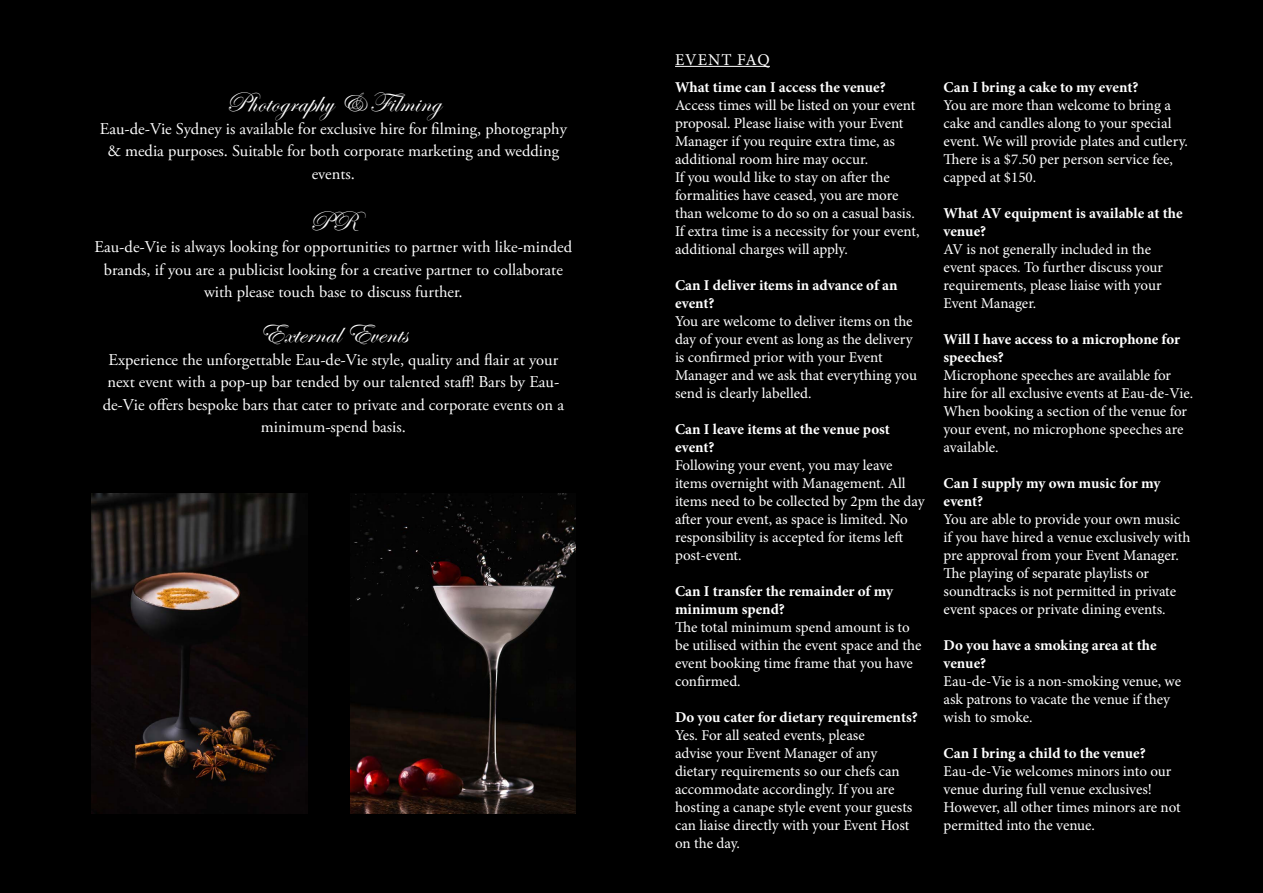
<style>
.page{position:relative;width:1263px;height:893px;background:#000}
.page>*{position:absolute;margin:0;border:0;box-sizing:border-box;transform-origin:0 0}
.t1{font:28.5px "Edwardian Script ITC";letter-spacing:.01em;color:#fff}
.t2{font:16.5px/22.5px "Adobe Garamond Pro";color:#fff;text-align:center}
.t3{font:16.5px "Minion Pro";letter-spacing:.055em;color:#fff}
.t4{font:15px/18px "Minion Pro";letter-spacing:-.005em;color:#fff}
.t5{font:700 15px/18px "Minion Pro";letter-spacing:-.005em;color:#fff}
</style>
<div class="page">
<hr style="left:675px;top:66px;width:95px;height:1px;background:#fff">
<img style="left:91px;top:494px;width:216px;height:320px">
<img style="left:351px;top:494px;width:224px;height:320px">
<h1 class="t1" style="left:226px;top:87px;width:216px">Photography &amp; Filming</h1>
<p class="t2" style="left:100px;top:118px;width:469px">Eau-de-Vie Sydney is available for exclusive hire for filming, photography &amp; media purposes. Suitable for both corporate marketing and wedding events.</p>
<h1 class="t1" style="left:309px;top:206px;width:50px">PR</h1>
<p class="t2" style="left:95px;top:236px;width:479px">Eau-de-Vie is always looking for opportunities to partner with like-minded brands, if you are a publicist looking for a creative partner to collaborate with please touch base to discuss further.</p>
<h1 class="t1" style="left:259px;top:318px;width:150px">External Events</h1>
<p class="t2" style="left:103px;top:349px;width:463px">Experience the unforgettable Eau-de-Vie style, quality and flair at your next event with a pop-up bar tended by our talented staff! Bars by Eau&shy;de-Vie offers bespoke bars that cater to private and corporate events on a minimum-spend basis.</p>
<p class="t3" style="left:675px;top:50px;width:96px">EVENT FAQ</p>
<p class="t5" style="left:675px;top:78px;width:212px">What time can I access the venue?</p>
<p class="t4" style="left:675px;top:97px;width:246px">Access times will be listed on your event proposal. Please liaise with your Event Manager if you require extra time, as additional room hire may occur.<br>If you would like to stay on after the formalities have ceased, you are more than welcome to do so on a casual basis.<br>If extra time is a necessity for your event, additional charges will apply.</p>
<p class="t5" style="left:675px;top:276px;width:224px">Can I deliver items in advance of an event?</p>
<p class="t4" style="left:675px;top:313px;width:244px">You are welcome to deliver items on the day of your event as long as the delivery is confirmed prior with your Event Manager and we ask that everything you send is clearly labelled.</p>
<p class="t5" style="left:675px;top:420px;width:216px">Can I leave items at the venue post event?</p>
<p class="t4" style="left:675px;top:457px;width:251px">Following your event, you may leave items overnight with Management. All items need to be collected by 2pm the day after your event, as space is limited. No responsibility is accepted for items left post-event.</p>
<p class="t5" style="left:675px;top:582px;width:220px">Can I transfer the remainder of my minimum spend?</p>
<p class="t4" style="left:675px;top:619px;width:248px">The total minimum spend amount is to be utilised within the event space and the event booking time frame that you have confirmed.</p>
<p class="t5" style="left:675px;top:708px;width:244px">Do you cater for dietary requirements?</p>
<p class="t4" style="left:675px;top:727px;width:239px">Yes. For all seated events, please<br>advise your Event Manager of any dietary requirements so our chefs can accommodate accordingly. If you are hosting a canape style event your guests can liaise directly with your Event Host on the day.</p>
<p class="t5" style="left:943px;top:78px;width:196px">Can I bring a cake to my event?</p>
<p class="t4" style="left:943px;top:97px;width:246px">You are more than welcome to bring a cake and candles along to your special event. We will provide plates and cutlery.<br>There is a $7.50 per person service fee, capped at $150.</p>
<p class="t5" style="left:943px;top:204px;width:241px">What AV equipment is available at the venue?</p>
<p class="t4" style="left:943px;top:241px;width:221px">AV is not generally included in the event spaces. To further discuss your requirements, please liaise with your<br>Event Manager.</p>
<p class="t5" style="left:943px;top:330px;width:238px">Will I have access to a microphone for speeches?</p>
<p class="t4" style="left:943px;top:367px;width:251px">Microphone speeches are available for hire for all exclusive events at Eau-de-Vie.<br>When booking a section of the venue for your event, no microphone speeches are available.</p>
<p class="t5" style="left:943px;top:474px;width:218px">Can I supply my own music for my event?</p>
<p class="t4" style="left:943px;top:511px;width:248px">You are able to provide your own music if you have hired a venue exclusively with pre approval from your Event Manager.<br>The playing of separate playlists or soundtracks is not permitted in private event spaces or private dining events.</p>
<p class="t5" style="left:943px;top:636px;width:215px">Do you have a smoking area at the venue?</p>
<p class="t4" style="left:943px;top:673px;width:239px">Eau-de-Vie is a non-smoking venue, we ask patrons to vacate the venue if they wish to smoke.</p>
<p class="t5" style="left:943px;top:744px;width:204px">Can I bring a child to the venue?</p>
<p class="t4" style="left:943px;top:763px;width:239px">Eau-de-Vie welcomes minors into our venue during full venue exclusives!<br>However, all other times minors are not permitted into the venue.</p>
</div>
